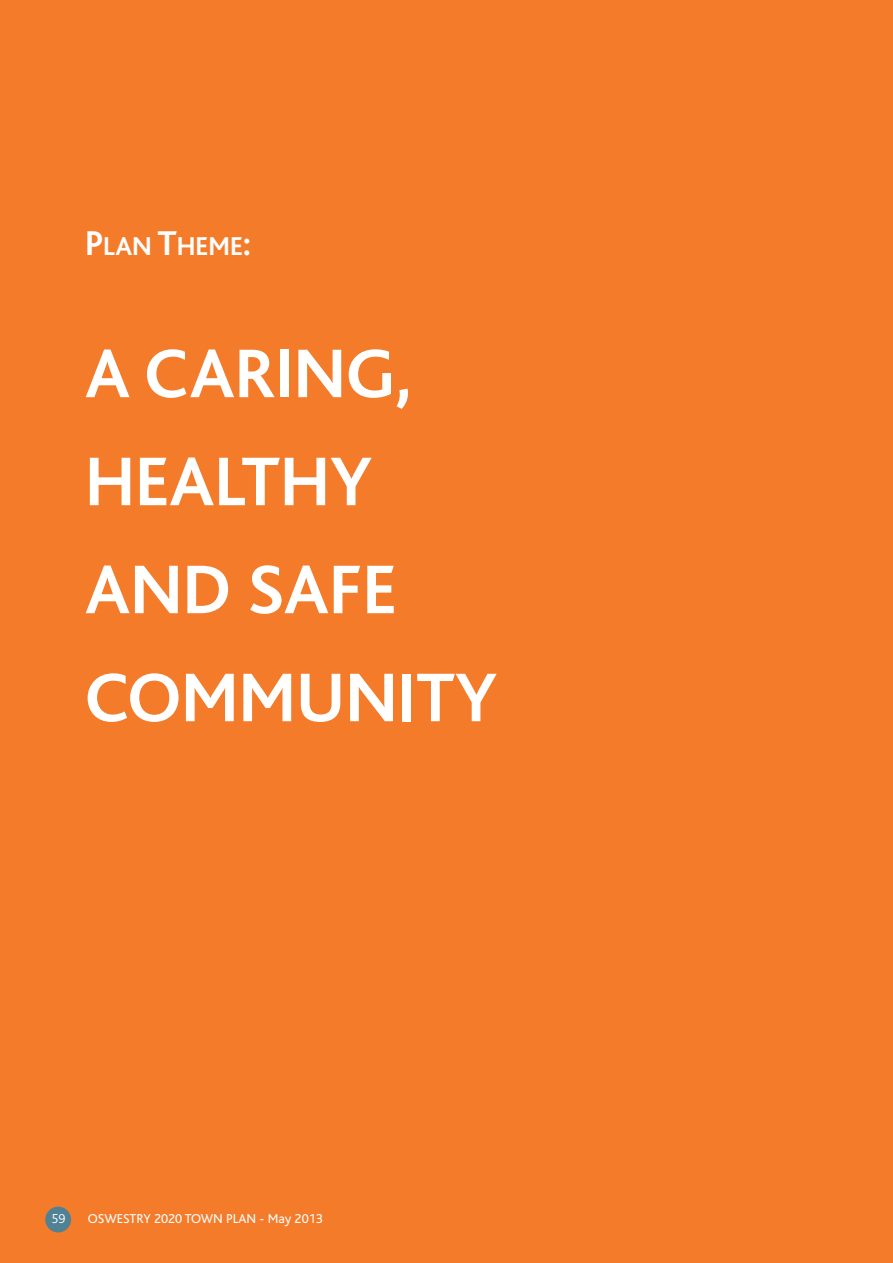
<style>
.page{position:relative;width:893px;height:1263px;background:#f47b2a}
.page>*{position:absolute;margin:0;border:0;box-sizing:border-box;transform-origin:0 0}
.t1{font:700 72px/108px "Bliss";color:#fff}
.t2{font:700 27px "Bliss";color:#fff}
.t3{font:13.5px "Bliss";color:#fff}
.t4{font:300 13.5px "Bliss";color:#fff}
.s1{font-size:36px}
</style>
<div class="page">
<div style="left:45px;top:1207px;width:26px;height:25px;background:#508195;border-radius:50%"></div>
<p class="t2" style="left:85px;top:236px;width:168px"><span class="s1">P</span>LAN <span class="s1">T</span>HEME<span class="s1">:</span></p>
<p class="t1" style="left:85px;top:326px;width:414px">A CARING,<br>HEALTHY<br>AND SAFE<br>COMMUNITY</p>
<p class="t4" style="left:51px;top:1213px;width:15px">59</p>
<p class="t3" style="left:88px;top:1214px;width:237px">OSWESTRY 2020 TOWN PLAN - May 2013</p>
</div>
